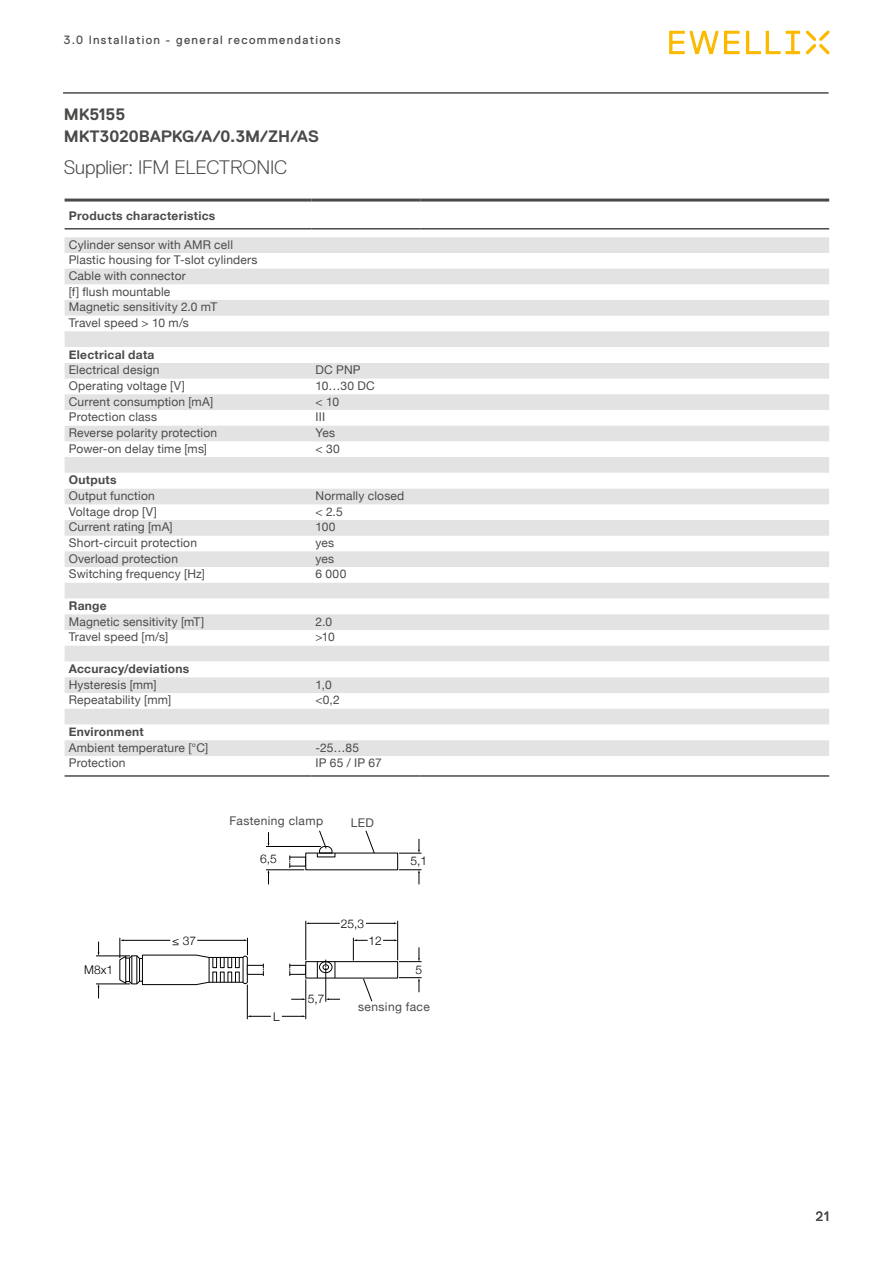
<style>
.page{position:relative;width:893px;height:1263px;background:#fff}
.page>*{position:absolute;margin:0;border:0;box-sizing:border-box;transform-origin:0 0}
.t1{font:300 19.5px "Replica Std";letter-spacing:-.01em;color:#4a4a49}
.t2{font:700 16.5px/22.5px "Replica Std";color:#4a4a49}
.t3{font:13.5px "Replica Std";color:#4a4a49}
.t4{font:12px/15.6px "Helvetica Neue";letter-spacing:.015em;color:#4a4a49}
.t5{font:700 12px "Helvetica Neue";letter-spacing:.025em;color:#4a4a49}
.t6{font:12px "Replica Std";letter-spacing:.11em;color:#4a4a49}
.t7{font:12px "Helvetica Neue";letter-spacing:.035em;color:#4a4a49}
.t8{font:300 12px "Helvetica Neue";color:#000}
</style>
<div class="page">
<svg style="left:669px;top:31px;width:131px;height:23px"></svg>
<svg style="left:806px;top:31px;width:23px;height:23px"></svg>
<hr style="left:63px;top:93px;width:765px;height:1px;background:#4a4a49">
<div style="left:247px;top:965px;width:17px;height:10px;border:1px solid #000"></div>
<svg style="left:263px;top:964px;width:1px;height:12px"></svg>
<div style="left:289px;top:965px;width:17px;height:10px;border:1px solid #000"></div>
<svg style="left:289px;top:964px;width:1px;height:12px"></svg>
<div style="left:305px;top:961px;width:93px;height:17px;border:1px solid #000"></div>
<svg style="left:289px;top:856px;width:1px;height:12px"></svg>
<hr style="left:397px;top:921px;width:1px;height:39px;background:#000">
<svg style="left:353px;top:938px;width:15px;height:22px"></svg>
<svg style="left:383px;top:939px;width:15px;height:2px"></svg>
<hr style="left:305px;top:921px;width:1px;height:39px;background:#000">
<hr style="left:308px;top:923px;width:32px;height:1px;background:#000">
<svg style="left:366px;top:922px;width:31px;height:2px"></svg>
<hr style="left:305px;top:979px;width:1px;height:40px;background:#000">
<svg style="left:317px;top:960px;width:23px;height:42px"></svg>
<svg style="left:248px;top:1015px;width:23px;height:2px"></svg>
<svg style="left:291px;top:998px;width:15px;height:2px"></svg>
<svg style="left:282px;top:1015px;width:24px;height:2px"></svg>
<hr style="left:247px;top:984px;width:1px;height:35px;background:#000">
<svg style="left:399px;top:947px;width:22px;height:15px"></svg>
<svg style="left:399px;top:977px;width:22px;height:15px"></svg>
<svg style="left:399px;top:839px;width:22px;height:15px"></svg>
<svg style="left:399px;top:869px;width:22px;height:15px"></svg>
<hr style="left:266px;top:846px;width:55px;height:1px;background:#000">
<hr style="left:266px;top:869px;width:38px;height:1px;background:#000">
<svg style="left:268px;top:832px;width:1px;height:14px"></svg>
<svg style="left:268px;top:870px;width:1px;height:14px"></svg>
<svg style="left:119px;top:938px;width:129px;height:47px"></svg>
<hr style="left:96px;top:956px;width:34px;height:1px;background:#000">
<hr style="left:96px;top:984px;width:34px;height:1px;background:#000">
<svg style="left:98px;top:941px;width:1px;height:15px"></svg>
<svg style="left:98px;top:984px;width:1px;height:14px"></svg>
<svg style="left:319px;top:830px;width:14px;height:24px"></svg>
<svg style="left:366px;top:830px;width:9px;height:23px"></svg>
<svg style="left:363px;top:978px;width:9px;height:23px"></svg>
<svg style="left:65px;top:237px;width:764px;height:519px"></svg>
<hr style="left:65px;top:199px;width:246px;height:3px;background:#4a4a49">
<hr style="left:311px;top:199px;width:110px;height:3px;background:#4a4a49">
<hr style="left:421px;top:199px;width:408px;height:3px;background:#4a4a49">
<hr style="left:65px;top:775px;width:246px;height:2px;background:#4a4a49">
<hr style="left:311px;top:775px;width:110px;height:2px;background:#4a4a49">
<hr style="left:421px;top:775px;width:408px;height:2px;background:#4a4a49">
<hr style="left:65px;top:228px;width:246px;height:2px;background:#4a4a49">
<hr style="left:311px;top:228px;width:110px;height:2px;background:#4a4a49">
<hr style="left:421px;top:228px;width:408px;height:2px;background:#4a4a49">
<p class="t6" style="left:64px;top:34px;width:278px">3.0 Installation - general recommendations</p>
<h2 class="t2" style="left:64px;top:103px;width:257px">MK5155<br>MKT3020BAPKG/A/0.3M/ZH/AS</h2>
<h1 class="t1" style="left:64px;top:156px;width:225px">Supplier: IFM ELECTRONIC</h1>
<p class="t5" style="left:69px;top:207px;width:148px">Products characteristics</p>
<p class="t4" style="left:69px;top:237px;width:190px">Cylinder sensor with AMR cell<br>Plastic housing for T-slot cylinders<br>Cable with connector<br>[f] flush mountable<br>Magnetic sensitivity 2.0 mT<br>Travel speed &gt; 10 m/s</p>
<p class="t5" style="left:69px;top:345px;width:87px">Electrical data</p>
<p class="t4" style="left:69px;top:363px;width:92px">Electrical design</p>
<p class="t4" style="left:316px;top:363px;width:47px">DC PNP</p>
<p class="t4" style="left:69px;top:379px;width:118px">Operating voltage [V]</p>
<p class="t4" style="left:316px;top:379px;width:61px">10…30 DC</p>
<p class="t4" style="left:69px;top:394px;width:146px">Current consumption [mA]</p>
<p class="t4" style="left:316px;top:394px;width:25px">&lt; 10</p>
<p class="t4" style="left:69px;top:410px;width:90px">Protection class</p>
<p class="t4" style="left:316px;top:410px;width:11px">III</p>
<p class="t4" style="left:69px;top:426px;width:150px">Reverse polarity protection</p>
<p class="t4" style="left:316px;top:426px;width:21px">Yes</p>
<p class="t4" style="left:69px;top:441px;width:140px">Power-on delay time [ms]</p>
<p class="t4" style="left:316px;top:441px;width:26px">&lt; 30</p>
<p class="t5" style="left:69px;top:471px;width:49px">Outputs</p>
<p class="t4" style="left:69px;top:489px;width:87px">Output function</p>
<p class="t4" style="left:316px;top:489px;width:90px">Normally closed</p>
<p class="t4" style="left:69px;top:504px;width:90px">Voltage drop [V]</p>
<p class="t4" style="left:316px;top:504px;width:29px">&lt; 2.5</p>
<p class="t4" style="left:69px;top:520px;width:105px">Current rating [mA]</p>
<p class="t4" style="left:316px;top:520px;width:21px">100</p>
<p class="t4" style="left:69px;top:536px;width:130px">Short-circuit protection</p>
<p class="t4" style="left:316px;top:536px;width:20px">yes</p>
<p class="t4" style="left:69px;top:551px;width:111px">Overload protection</p>
<p class="t4" style="left:316px;top:551px;width:20px">yes</p>
<p class="t4" style="left:69px;top:567px;width:138px">Switching frequency [Hz]</p>
<p class="t4" style="left:316px;top:567px;width:32px">6 000</p>
<p class="t5" style="left:69px;top:596px;width:39px">Range</p>
<p class="t4" style="left:69px;top:614px;width:137px">Magnetic sensitivity [mT]</p>
<p class="t4" style="left:316px;top:614px;width:18px">2.0</p>
<p class="t4" style="left:69px;top:630px;width:101px">Travel speed [m/s]</p>
<p class="t4" style="left:316px;top:630px;width:21px">&gt;10</p>
<p class="t5" style="left:69px;top:659px;width:122px">Accuracy/deviations</p>
<p class="t4" style="left:69px;top:677px;width:89px">Hysteresis [mm]</p>
<p class="t4" style="left:316px;top:677px;width:18px">1,0</p>
<p class="t4" style="left:69px;top:693px;width:104px">Repeatability [mm]</p>
<p class="t4" style="left:316px;top:693px;width:26px">&lt;0,2</p>
<p class="t5" style="left:69px;top:722px;width:76px">Environment</p>
<p class="t4" style="left:69px;top:740px;width:141px">Ambient temperature [°C]</p>
<p class="t4" style="left:316px;top:740px;width:45px">-25…85</p>
<p class="t4" style="left:69px;top:756px;width:58px">Protection</p>
<p class="t4" style="left:316px;top:756px;width:68px">IP 65 / IP 67</p>
<p class="t7" style="left:229px;top:812px;width:95px">Fastening clamp</p>
<p class="t4" style="left:351px;top:815px;width:25px">LED</p>
<p class="t8" style="left:260px;top:849px;width:18px">6,5</p>
<p class="t8" style="left:411px;top:851px;width:18px">5,1</p>
<p class="t8" style="left:84px;top:960px;width:30px">M8x1</p>
<p class="t8" style="left:172px;top:931px;width:25px">≤ 37</p>
<p class="t8" style="left:273px;top:1007px;width:8px">L</p>
<p class="t8" style="left:308px;top:989px;width:18px">5,7</p>
<p class="t8" style="left:341px;top:914px;width:25px">25,3</p>
<p class="t8" style="left:369px;top:931px;width:15px">12</p>
<p class="t8" style="left:416px;top:960px;width:8px">5</p>
<p class="t7" style="left:358px;top:997px;width:73px">sensing face</p>
<p class="t3" style="left:816px;top:1209px;width:15px">21</p>
</div>
